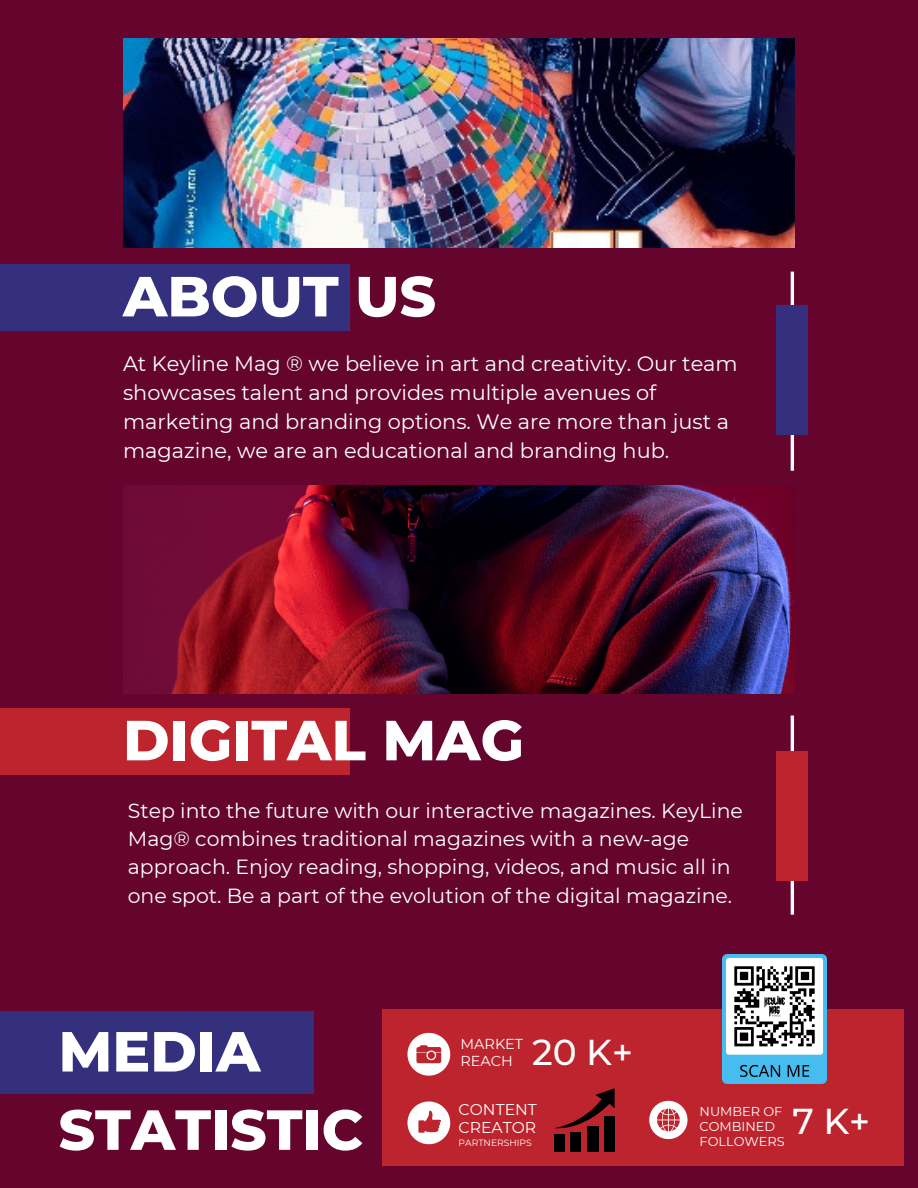
<style>
.page{position:relative;width:918px;height:1188px;background:#65042d}
.page>*{position:absolute;margin:0;border:0;box-sizing:border-box;transform-origin:0 0}
.t1{font:800 56.4px/78.3px "Montserrat";color:#fff}
.t2{font:500 35.85px "Montserrat";color:#fff}
.t3{font:20.85px/29.2px "Montserrat";color:#fff}
.t4{font:20.4px/28.2px "Montserrat";color:#fff}
.t5{font:15.6px/18.3px "Montserrat";color:#fff}
.t6{font:14.4px/16.4px "Montserrat";color:#fff}
.t7{font:12.9px/15.3px "Montserrat";color:#fff}
.t8{font:9.15px "Montserrat";color:#fff}
</style>
<div class="page">
<img style="left:123px;top:39px;width:672px;height:208px">
<div style="left:0;top:264px;width:349px;height:67px;background:#34307e"></div>
<hr style="left:791px;top:272px;width:3px;height:199px;background:#fff">
<img style="left:123px;top:486px;width:672px;height:208px">
<div style="left:0;top:708px;width:349px;height:67px;background:#bd242d"></div>
<hr style="left:791px;top:716px;width:3px;height:199px;background:#fff">
<div style="left:0;top:1011px;width:314px;height:83px;background:#34307e"></div>
<div style="left:382px;top:1009px;width:522px;height:156px;background:#bd242d"></div>
<svg style="left:407px;top:1033px;width:43px;height:43px"></svg>
<svg style="left:649px;top:1101px;width:39px;height:38px"></svg>
<svg style="left:407px;top:1101px;width:43px;height:43px"></svg>
<div style="left:776px;top:752px;width:31px;height:129px;background:#bd242d"></div>
<div style="left:776px;top:305px;width:31px;height:130px;background:#34307e"></div>
<div style="left:554px;top:1134px;width:11px;height:17px;background:#000"></div>
<div style="left:570px;top:1132px;width:11px;height:19px;background:#000"></div>
<div style="left:587px;top:1126px;width:11px;height:25px;background:#000"></div>
<div style="left:604px;top:1116px;width:11px;height:35px;background:#000"></div>
<svg style="left:554px;top:1088px;width:61px;height:42px"></svg>
<img style="left:722px;top:954px;width:105px;height:130px">
<h1 class="t1" style="left:123px;top:257px;width:315px">ABOUT US</h1>
<p class="t3" style="left:123px;top:348px;width:616px">At Keyline Mag ® we believe in art and creativity. Our team showcases talent and provides multiple avenues of marketing and branding options. We are more than just a magazine, we are an educational and branding hub.</p>
<h1 class="t1" style="left:123px;top:701px;width:403px">DIGITAL MAG</h1>
<p class="t4" style="left:128px;top:797px;width:617px">Step into the future with our interactive magazines. KeyLine Mag® combines traditional magazines with a new-age approach. Enjoy reading, shopping, videos, and music all in one spot. Be a part of the evolution of the digital magazine.</p>
<h1 class="t1" style="left:59px;top:1012px;width:306px">MEDIA<br>STATISTIC</h1>
<p class="t6" style="left:461px;top:1036px;width:64px">MARKET<br>REACH</p>
<p class="t5" style="left:459px;top:1100px;width:80px">CONTENT<br>CREATOR</p>
<p class="t8" style="left:459px;top:1137px;width:75px">PARTNERSHIPS</p>
<h2 class="t2" style="left:532px;top:1031px;width:102px">20 K+</h2>
<p class="t7" style="left:700px;top:1104px;width:87px">NUMBER OF<br>COMBINED<br>FOLLOWERS</p>
<h2 class="t2" style="left:792px;top:1099px;width:79px">7 K+</h2>
</div>
